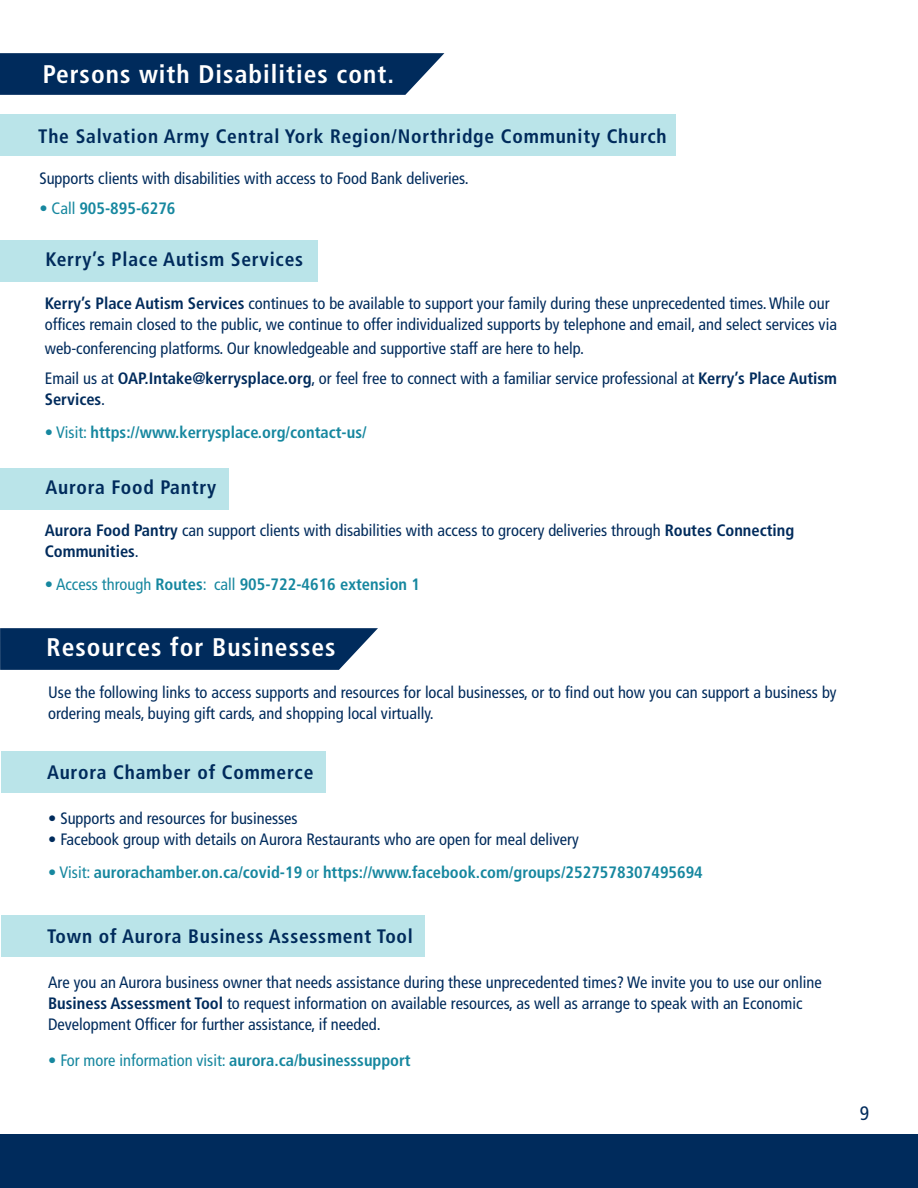
<style>
.page{position:relative;width:918px;height:1188px;background:#fff}
.page>*{position:absolute;margin:0;border:0;box-sizing:border-box;transform-origin:0 0}
.t1{font:700 condensed 25.5px "Frutiger LT Std";letter-spacing:.04em;color:#fff}
.t2{font:700 condensed 19.5px "Frutiger LT Std";letter-spacing:.04em;color:#002b5c}
.t3{font:condensed 19.5px "Frutiger LT Std";color:#002b5c}
.t4{font:condensed 16.5px/21px "Frutiger LT Std";color:#002b5c}
.t5{font:700 condensed 16.5px "Frutiger LT Std";color:#16879f}
.t6{font:condensed 16.5px "Frutiger LT Std";color:#16879f}
.t7{font:700 condensed 16.5px "Frutiger LT Std";color:#002b5c}
.s1{font-weight:400}
.s2{font-weight:700}
</style>
<div class="page">
<div style="left:0;top:1134px;width:918px;height:54px;background:#002b5c"></div>
<div style="left:1px;top:751px;width:325px;height:42px;background:#bae4e9"></div>
<div style="left:1px;top:915px;width:424px;height:42px;background:#bae4e9"></div>
<svg style="left:0;top:628px;width:378px;height:42px;background:#0e3665"></svg>
<div style="left:0;top:468px;width:229px;height:41px;background:#bae4e9"></div>
<svg style="left:0;top:53px;width:444px;height:42px;background:#0b3463"></svg>
<div style="left:0;top:240px;width:318px;height:41px;background:#bae4e9"></div>
<div style="left:0;top:114px;width:676px;height:42px;background:#bae4e9"></div>
<p class="t1" style="left:43px;top:59px;width:353px">Persons with Disabilities cont.</p>
<p class="t2" style="left:38px;top:124px;width:630px">The Salvation Army Central York Region/Northridge Community Church</p>
<p class="t4" style="left:39px;top:168px;width:431px">Supports clients with disabilities with access to Food Bank deliveries.</p>
<p class="t5" style="left:39px;top:198px;width:138px"><span class="s1">• Call</span> 905-895-6276</p>
<p class="t2" style="left:45px;top:248px;width:259px">Kerry’s Place Autism Services</p>
<p class="t4" style="left:45px;top:293px;width:794px"><span class="s2">Kerry’s Place Autism Services</span> continues to be available to support your family during these unprecedented times. While our offices remain closed to the public, we continue to offer individualized supports by telephone and email, and select services via</p>
<p class="t4" style="left:45px;top:338px;width:541px">web-conferencing platforms. Our knowledgeable and supportive staff are here to help.</p>
<p class="t4" style="left:45px;top:368px;width:794px">Email us at <span class="s2">OAP.Intake@kerrysplace.org</span>, or feel free to connect with a familiar service professional at <span class="s2">Kerry’s Place Autism<br>Services</span>.</p>
<p class="t5" style="left:45px;top:423px;width:323px"><span class="s1">• Visit:</span> https://www.kerrysplace.org/contact-us/</p>
<p class="t2" style="left:45px;top:476px;width:172px">Aurora Food Pantry</p>
<p class="t4" style="left:45px;top:519px;width:751px"><span class="s2">Aurora Food Pantry</span> can support clients with disabilities with access to grocery deliveries through <span class="s2">Routes Connecting</span></p>
<p class="t7" style="left:45px;top:541px;width:96px">Communities<span class="s1">.</span></p>
<p class="t5" style="left:45px;top:574px;width:377px"><span class="s1">• Access through</span> Routes<span class="s1">: call</span> 905-722-4616 extension 1</p>
<p class="t1" style="left:47px;top:632px;width:291px">Resources for Businesses</p>
<p class="t4" style="left:48px;top:682px;width:790px">Use the following links to access supports and resources for local businesses, or to find out how you can support a business by ordering meals, buying gift cards, and shopping local virtually.</p>
<p class="t2" style="left:47px;top:761px;width:268px">Aurora Chamber of Commerce</p>
<p class="t4" style="left:48px;top:808px;width:251px">• Supports and resources for businesses</p>
<p class="t4" style="left:48px;top:829px;width:532px">• Facebook group with details on Aurora Restaurants who are open for meal delivery</p>
<p class="t5" style="left:48px;top:862px;width:656px"><span class="s1">• Visit:</span> aurorachamber.on.ca/covid-19 <span class="s1">or</span> https://www.facebook.com/groups/2527578307495694</p>
<p class="t2" style="left:47px;top:925px;width:367px">Town of Aurora Business Assessment Tool</p>
<p class="t4" style="left:48px;top:972px;width:775px">Are you an Aurora business owner that needs assistance during these unprecedented times? We invite you to use our online<br><span class="s2">Business Assessment Tool</span> to request information on available resources, as well as arrange to speak with an Economic</p>
<p class="t4" style="left:48px;top:1014px;width:334px">Development Officer for further assistance, if needed.</p>
<p class="t6" style="left:48px;top:1051px;width:364px">• For more information visit: <span class="s2">aurora.ca/businesssupport</span></p>
<p class="t3" style="left:860px;top:1102px;width:11px">9</p>
</div>
